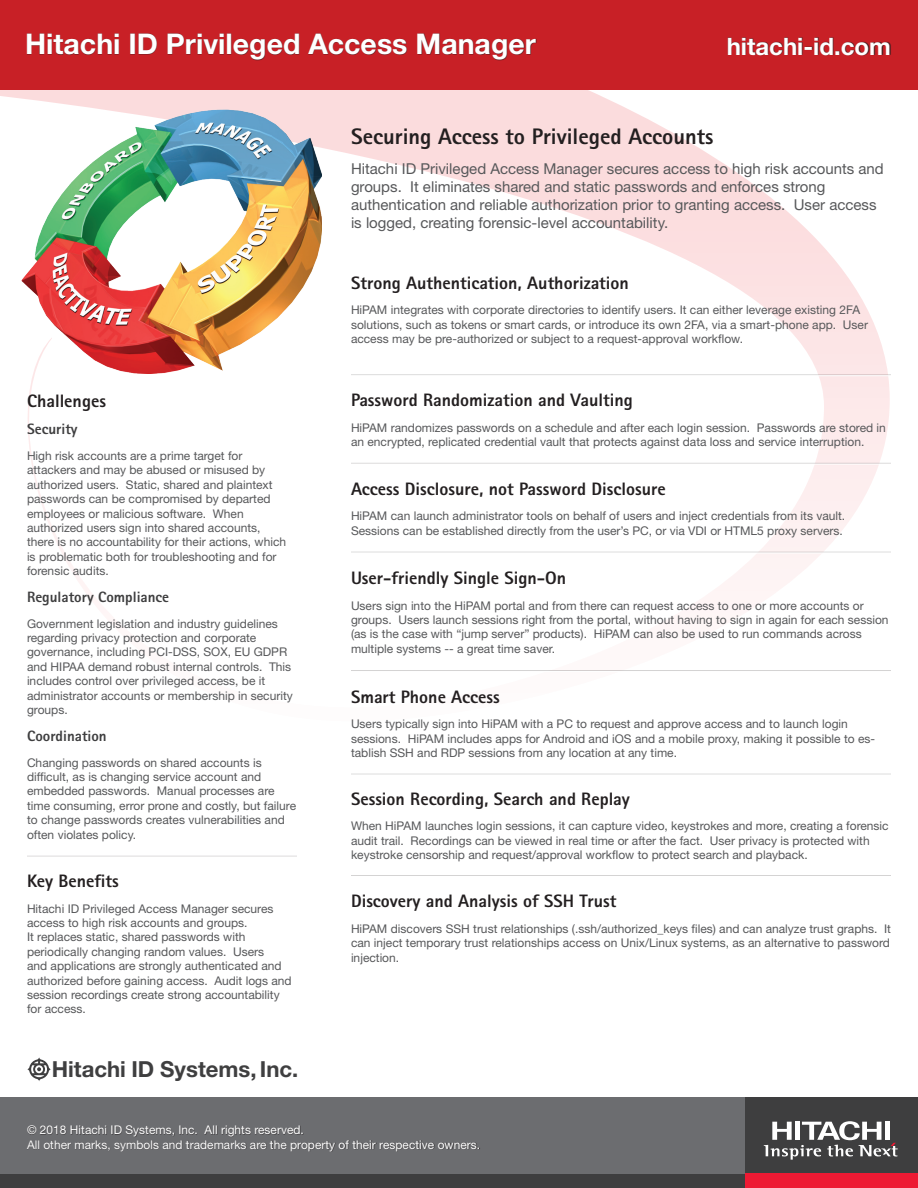
<style>
.page{position:relative;width:918px;height:1188px;background:#fff}
.page>*{position:absolute;margin:0;border:0;box-sizing:border-box;transform-origin:0 0}
.t1{font:700 28.5px "Helvetica Neue LT Std";color:#fff}
.t2{font:700 24px "Helvetica Neue LT Std";color:#fff}
.t3{font:800 22.5px "Rotis Sans Serif Std";color:#231f20}
.t4{font:700 22.2px "Helvetica Neue LT Std";color:#3f3f40}
.t5{font:800 18px "Rotis Sans Serif Std";color:#231f20}
.t6{font:15px/18px "Helvetica Neue LT Std";color:#57585a}
.t7{font:800 15px "Rotis Sans Serif Std";color:#3e3e3f}
.t8{font:12px/14.4px "Helvetica Neue LT Std";color:#57585a}
.t9{font:12px "Helvetica Neue LT Std";color:#fff}
</style>
<div class="page">
<svg style="left:0;top:90px;width:890px;height:501px"></svg>
<div style="left:0;top:0;width:918px;height:90px;background:#c82026"></div>
<div style="left:745px;top:1097px;width:173px;height:77px;background:#3e3e3f"></div>
<svg style="left:764px;top:1121px;width:134px;height:39px"></svg>
<div style="left:745px;top:1174px;width:173px;height:14px;background:#ed1a33"></div>
<div style="left:0;top:1174px;width:745px;height:14px;background:#3e3e3f"></div>
<div style="left:0;top:1097px;width:745px;height:77px;background:#6c6d70"></div>
<div style="left:27px;top:1125px;width:709px;height:34px;background:#231f20;opacity:.75"></div>
<div style="left:27px;top:33px;width:550px;height:40px;background:#231f20;opacity:.75"></div>
<div style="left:728px;top:37px;width:190px;height:34px;background:#231f20;opacity:.75"></div>
<img style="left:21px;top:110px;width:300px;height:263px">
<svg style="left:27px;top:1057px;width:24px;height:24px"></svg>
<hr style="left:27px;top:856px;width:270px;height:1px;background:#231f20">
<hr style="left:351px;top:463px;width:540px;height:1px;background:#231f20">
<hr style="left:351px;top:552px;width:540px;height:1px;background:#231f20">
<hr style="left:351px;top:375px;width:540px;height:1px;background:#fff">
<hr style="left:351px;top:464px;width:540px;height:1px;background:#fff">
<hr style="left:351px;top:553px;width:540px;height:1px;background:#fff">
<hr style="left:351px;top:670px;width:540px;height:1px;background:#231f20">
<hr style="left:351px;top:774px;width:540px;height:1px;background:#231f20">
<hr style="left:351px;top:875px;width:540px;height:1px;background:#231f20">
<p class="t1" style="left:25px;top:26px;width:512px">Hitachi ID Privileged Access Manager</p>
<p class="t2" style="left:727px;top:31px;width:166px">hitachi-id.com</p>
<p class="t3" style="left:351px;top:122px;width:364px">Securing Access to Privileged Accounts</p>
<p class="t6" style="left:351px;top:160px;width:534px">Hitachi ID Privileged Access Manager secures access to high risk accounts and groups. It eliminates shared and static passwords and enforces strong</p>
<p class="t6" style="left:351px;top:196px;width:527px">authentication and reliable authorization prior to granting access. User access is logged, creating forensic-level accountability.</p>
<p class="t5" style="left:27px;top:390px;width:81px">Challenges</p>
<p class="t7" style="left:27px;top:420px;width:52px">Security</p>
<p class="t8" style="left:27px;top:448px;width:217px">High risk accounts are a prime target for</p>
<p class="t8" style="left:27px;top:463px;width:247px">attackers and may be abused or misused by authorized users. Static, shared and plaintext passwords can be compromised by departed</p>
<p class="t8" style="left:27px;top:506px;width:218px">employees or malicious software. When</p>
<p class="t8" style="left:27px;top:520px;width:261px">authorized users sign into shared accounts, there is no accountability for their actions, which is problematic both for troubleshooting and for forensic audits.</p>
<p class="t7" style="left:27px;top:588px;width:144px">Regulatory Compliance</p>
<p class="t8" style="left:27px;top:616px;width:266px">Government legislation and industry guidelines regarding privacy protection and corporate governance, including PCI-DSS, SOX, EU GDPR and HIPAA demand robust internal controls. This includes control over privileged access, be it</p>
<p class="t8" style="left:27px;top:688px;width:267px">administrator accounts or membership in security groups.</p>
<p class="t7" style="left:27px;top:726px;width:81px">Coordination</p>
<p class="t8" style="left:27px;top:755px;width:271px">Changing passwords on shared accounts is difficult, as is changing service account and embedded passwords. Manual processes are time consuming, error prone and costly, but failure to change passwords creates vulnerabilities and often violates policy.</p>
<p class="t5" style="left:27px;top:870px;width:93px">Key Benefits</p>
<p class="t8" style="left:27px;top:901px;width:248px">Hitachi ID Privileged Access Manager secures</p>
<p class="t8" style="left:27px;top:915px;width:222px">access to high risk accounts and groups.</p>
<p class="t8" style="left:27px;top:930px;width:220px">It replaces static, shared passwords with</p>
<p class="t8" style="left:27px;top:944px;width:266px">periodically changing random values. Users<br>and applications are strongly authenticated and authorized before gaining access. Audit logs and session recordings create strong accountability for access.</p>
<h3 class="t4" style="left:52px;top:1056px;width:248px">Hitachi ID Systems,Inc.</h3>
<p class="t5" style="left:351px;top:271px;width:279px">Strong Authentication, Authorization</p>
<p class="t8" style="left:351px;top:303px;width:511px">HiPAM integrates with corporate directories to identify users. It can either leverage existing 2FA</p>
<p class="t8" style="left:351px;top:317px;width:519px">solutions, such as tokens or smart cards, or introduce its own 2FA, via a smart-phone app. User access may be pre-authorized or subject to a request-approval workflow.</p>
<p class="t5" style="left:351px;top:389px;width:283px">Password Randomization and Vaulting</p>
<p class="t8" style="left:351px;top:420px;width:536px">HiPAM randomizes passwords on a schedule and after each login session. Passwords are stored in an encrypted, replicated credential vault that protects against data loss and service interruption.</p>
<p class="t5" style="left:351px;top:477px;width:316px">Access Disclosure, not Password Disclosure</p>
<p class="t8" style="left:351px;top:509px;width:496px">HiPAM can launch administrator tools on behalf of users and inject credentials from its vault.</p>
<p class="t8" style="left:351px;top:523px;width:493px">Sessions can be established directly from the user’s PC, or via VDI or HTML5 proxy servers.</p>
<p class="t5" style="left:351px;top:567px;width:217px">User-friendly Single Sign-On</p>
<p class="t8" style="left:351px;top:598px;width:539px">Users sign into the HiPAM portal and from there can request access to one or more accounts or groups. Users launch sessions right from the portal, without having to sign in again for each session (as is the case with “jump server” products). HiPAM can also be used to run commands across multiple systems -- a great time saver.</p>
<p class="t5" style="left:351px;top:685px;width:150px">Smart Phone Access</p>
<p class="t8" style="left:351px;top:717px;width:498px">Users typically sign into HiPAM with a PC to request and approve access and to launch login</p>
<p class="t8" style="left:351px;top:731px;width:526px">sessions. HiPAM includes apps for Android and iOS and a mobile proxy, making it possible to es&shy;tablish SSH and RDP sessions from any location at any time.</p>
<p class="t5" style="left:351px;top:787px;width:280px">Session Recording, Search and Replay</p>
<p class="t8" style="left:351px;top:819px;width:539px">When HiPAM launches login sessions, it can capture video, keystrokes and more, creating a forensic audit trail. Recordings can be viewed in real time or after the fact. User privacy is protected with keystroke censorship and request/approval workflow to protect search and playback.</p>
<p class="t5" style="left:351px;top:890px;width:267px">Discovery and Analysis of SSH Trust</p>
<p class="t8" style="left:351px;top:921px;width:542px;text-align:justify">HiPAM discovers SSH trust relationships (.ssh/authorized_keys files) and can analyze trust graphs. It can inject temporary trust relationships access on Unix/Linux systems, as an alternative to password injection.</p>
<p class="t9" style="left:27px;top:1123px;width:278px">© 2018 Hitachi ID Systems, Inc. All rights reserved.</p>
<p class="t9" style="left:27px;top:1137px;width:455px">All other marks, symbols and trademarks are the property of their respective owners.</p>
</div>
